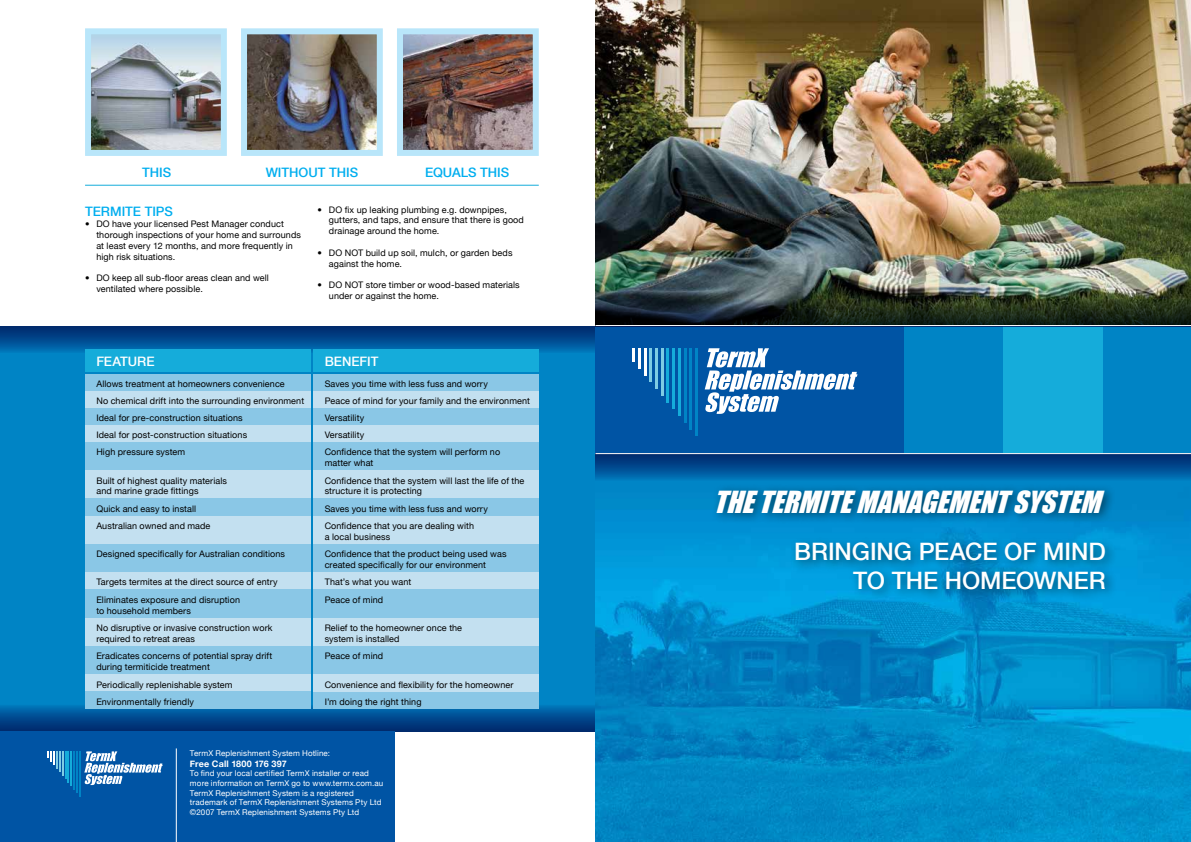
<style>
.page{position:relative;width:1191px;height:842px;background:#fff}
.page>*{position:absolute;margin:0;border:0;box-sizing:border-box;transform-origin:0 0}
.t1{font:italic 28px "Impact";color:#fff}
.t2{font:500 24px/28.8px "Helvetica Neue";letter-spacing:-.005em;color:#fff;text-align:right}
.t3{font:500 13px "Helvetica Neue";color:#00aeef}
.t4{font:500 13px "Helvetica Neue";color:#fff}
.t5{font:9px/10.8px "Helvetica Neue";letter-spacing:.01em;color:#000}
.t6{font:700 9px "Helvetica Neue";letter-spacing:.015em;color:#fff}
.t7{font:8px/9.6px "Helvetica Neue";letter-spacing:.015em;color:#fff}
</style>
<div class="page">
<div style="left:0;top:326px;width:595px;height:405px;background:#0084c5"></div>
<div style="left:0;top:703px;width:595px;height:28px;background:linear-gradient(to bottom,#017cbf,#00276c)"></div>
<div style="left:0;top:326px;width:595px;height:28px;background:linear-gradient(to bottom,#026,#0076ba)"></div>
<div style="left:85px;top:349px;width:225px;height:22px;background:#15acda"></div>
<div style="left:313px;top:349px;width:226px;height:22px;background:#15acda"></div>
<img style="left:595px;top:0;width:596px;height:298px">
<div style="left:0;top:731px;width:394px;height:111px;background:#0054a4"></div>
<img style="left:595px;top:482px;width:596px;height:360px">
<svg style="left:84px;top:751px;width:79px;height:34px"></svg>
<hr style="left:79px;top:751px;width:2px;height:45px;background:#0084c5">
<hr style="left:77px;top:751px;width:1px;height:42px;background:#0084c5">
<hr style="left:74px;top:751px;width:1px;height:38px;background:#0084c5">
<hr style="left:71px;top:751px;width:1px;height:35px;background:#15acda">
<hr style="left:68px;top:751px;width:1px;height:31px;background:#15acda">
<svg style="left:47px;top:751px;width:19px;height:28px"></svg>
<hr style="left:176px;top:748px;width:1px;height:94px;background:#fff">
<img style="left:92px;top:35px;width:128px;height:114px">
<div style="left:85px;top:28px;width:142px;height:128px;border:6px solid #b9e6fa"></div>
<img style="left:248px;top:35px;width:128px;height:114px">
<div style="left:241px;top:28px;width:142px;height:128px;border:6px solid #b9e6fa"></div>
<img style="left:404px;top:35px;width:128px;height:114px">
<div style="left:397px;top:28px;width:142px;height:128px;border:6px solid #b9e6fa"></div>
<div style="left:85px;top:374px;width:225px;height:17px;background:#8ac7e6"></div>
<div style="left:85px;top:391px;width:225px;height:17px;background:#c3e0f0"></div>
<div style="left:85px;top:408px;width:225px;height:17px;background:#8ac7e6"></div>
<div style="left:85px;top:425px;width:225px;height:17px;background:#c3e0f0"></div>
<div style="left:85px;top:442px;width:225px;height:29px;background:#8ac7e6"></div>
<div style="left:85px;top:471px;width:225px;height:28px;background:#c3e0f0"></div>
<div style="left:85px;top:499px;width:225px;height:17px;background:#8ac7e6"></div>
<div style="left:85px;top:516px;width:225px;height:28px;background:#c3e0f0"></div>
<div style="left:85px;top:544px;width:225px;height:29px;background:#8ac7e6"></div>
<div style="left:85px;top:573px;width:225px;height:17px;background:#c3e0f0"></div>
<div style="left:85px;top:590px;width:225px;height:28px;background:#8ac7e6"></div>
<div style="left:85px;top:618px;width:225px;height:28px;background:#c3e0f0"></div>
<div style="left:85px;top:646px;width:225px;height:29px;background:#8ac7e6"></div>
<div style="left:85px;top:675px;width:225px;height:17px;background:#c3e0f0"></div>
<div style="left:85px;top:692px;width:225px;height:17px;background:#8ac7e6"></div>
<div style="left:313px;top:374px;width:226px;height:17px;background:#8ac7e6"></div>
<div style="left:313px;top:391px;width:226px;height:17px;background:#c3e0f0"></div>
<div style="left:313px;top:408px;width:226px;height:17px;background:#8ac7e6"></div>
<div style="left:313px;top:425px;width:226px;height:17px;background:#c3e0f0"></div>
<div style="left:313px;top:442px;width:226px;height:29px;background:#8ac7e6"></div>
<div style="left:313px;top:471px;width:226px;height:28px;background:#c3e0f0"></div>
<div style="left:313px;top:499px;width:226px;height:17px;background:#8ac7e6"></div>
<div style="left:313px;top:516px;width:226px;height:28px;background:#c3e0f0"></div>
<div style="left:313px;top:544px;width:226px;height:29px;background:#8ac7e6"></div>
<div style="left:313px;top:573px;width:226px;height:17px;background:#c3e0f0"></div>
<div style="left:313px;top:590px;width:226px;height:28px;background:#8ac7e6"></div>
<div style="left:313px;top:618px;width:226px;height:28px;background:#c3e0f0"></div>
<div style="left:313px;top:646px;width:226px;height:29px;background:#8ac7e6"></div>
<div style="left:313px;top:692px;width:226px;height:17px;background:#8ac7e6"></div>
<div style="left:313px;top:675px;width:226px;height:17px;background:#c3e0f0"></div>
<div style="left:595px;top:326px;width:309px;height:128px;background:#0054a4"></div>
<svg style="left:704px;top:348px;width:153px;height:66px"></svg>
<hr style="left:695px;top:348px;width:3px;height:88px;background:#0084c5">
<hr style="left:689px;top:348px;width:3px;height:81px;background:#0084c5">
<hr style="left:683px;top:348px;width:3px;height:74px;background:#0084c5">
<hr style="left:678px;top:348px;width:2px;height:68px;background:#15acda">
<hr style="left:672px;top:348px;width:3px;height:61px;background:#15acda">
<hr style="left:666px;top:348px;width:3px;height:54px;background:#15acda">
<hr style="left:661px;top:348px;width:2px;height:47px;background:#7ecce4">
<hr style="left:655px;top:348px;width:3px;height:41px;background:#7ecce4">
<hr style="left:649px;top:348px;width:3px;height:34px;background:#7ecce4">
<hr style="left:644px;top:348px;width:2px;height:27px;background:#fff">
<hr style="left:638px;top:348px;width:3px;height:20px;background:#fff">
<hr style="left:632px;top:348px;width:3px;height:14px;background:#fff">
<div style="left:904px;top:326px;width:99px;height:128px;background:#0084c5"></div>
<div style="left:1003px;top:326px;width:100px;height:128px;background:#15acda"></div>
<div style="left:1103px;top:326px;width:88px;height:128px;background:#0084c5"></div>
<svg style="left:595px;top:298px;width:596px;height:27px;background:#1b271d"></svg>
<div style="left:595px;top:454px;width:596px;height:28px;background:linear-gradient(to bottom,#002368,#0079bd)"></div>
<hr style="left:595px;top:453px;width:596px;height:1px;background:#fff">
<div style="left:789px;top:536px;width:328px;height:66px;background:#000;opacity:.5"></div>
<div style="left:710px;top:483px;width:406px;height:42px;background:#000;opacity:.5"></div>
<hr style="left:85px;top:185px;width:454px;height:1px;background:#15acda">
<h3 class="t3" style="left:142px;top:164px;width:31px">THIS</h3>
<h3 class="t3" style="left:266px;top:164px;width:94px">WITHOUT THIS</h3>
<h3 class="t3" style="left:425px;top:164px;width:86px">EQUALS THIS</h3>
<h3 class="t3" style="left:85px;top:204px;width:89px">TERMITE TIPS</h3>
<p class="t5" style="left:96px;top:219px;width:206px;text-indent:-11px">• DO have your licensed Pest Manager conduct thorough inspections of your home and surrounds at least every 12 months, and more frequently in high risk situations.</p>
<p class="t5" style="left:96px;top:273px;width:174px;text-indent:-11px">• DO keep all sub-floor areas clean and well ventilated where possible.</p>
<p class="t5" style="left:329px;top:204px;width:196px;text-indent:-11px">• DO fix up leaking plumbing e.g. downpipes, gutters, and taps, and ensure that there is good drainage around the home.</p>
<p class="t5" style="left:329px;top:247px;width:185px;text-indent:-11px">• DO NOT build up soil, mulch, or garden beds against the home.</p>
<p class="t5" style="left:329px;top:280px;width:192px;text-indent:-11px">• DO NOT store timber or wood-based materials under or against the home.</p>
<h3 class="t4" style="left:96px;top:354px;width:60px">FEATURE</h3>
<p class="t5" style="left:96px;top:375px;width:209px;line-height:17.1px">Allows treatment at homeowners convenience<br>No chemical drift into the surrounding environment Ideal for pre-construction situations<br>Ideal for post-construction situations<br>High pressure system</p>
<p class="t5" style="left:96px;top:475px;width:132px">Built of highest quality materials and marine grade fittings</p>
<p class="t5" style="left:96px;top:500px;width:116px;line-height:17.3px">Quick and easy to install<br>Australian owned and made</p>
<p class="t5" style="left:96px;top:549px;width:190px">Designed specifically for Australian conditions</p>
<p class="t5" style="left:96px;top:573px;width:183px;line-height:17.3px">Targets termites at the direct source of entry<br>Eliminates exposure and disruption</p>
<p class="t5" style="left:96px;top:601px;width:178px;line-height:17.6px">to household members<br>No disruptive or invasive construction work</p>
<p class="t5" style="left:96px;top:630px;width:177px;line-height:17.6px">required to retreat areas<br>Eradicates concerns of potential spray drift</p>
<p class="t5" style="left:96px;top:658px;width:138px;line-height:17.1px">during termiticide treatment<br>Periodically replenishable system<br>Environmentally friendly</p>
<h3 class="t4" style="left:325px;top:354px;width:55px">BENEFIT</h3>
<p class="t5" style="left:325px;top:375px;width:207px;line-height:17.1px">Saves you time with less fuss and worry<br>Peace of mind for your family and the environment<br>Versatility<br>Versatility<br>Confidence that the system will perform no</p>
<p class="t5" style="left:325px;top:454px;width:201px;line-height:17.6px">matter what<br>Confidence that the system will last the life of the</p>
<p class="t5" style="left:325px;top:482px;width:165px;line-height:17.3px">structure it is protecting<br>Saves you time with less fuss and worry<br>Confidence that you are dealing with</p>
<p class="t5" style="left:325px;top:528px;width:183px;line-height:17.5px">a local business<br>Confidence that the product being used was</p>
<p class="t5" style="left:325px;top:556px;width:163px;line-height:17.3px">created specifically for our environment<br>That’s what you want<br>Peace of mind</p>
<p class="t5" style="left:325px;top:622px;width:139px">Relief to the homeowner once the system is installed</p>
<p class="t5" style="left:325px;top:651px;width:60px">Peace of mind</p>
<p class="t5" style="left:325px;top:696px;width:98px">I’m doing the right thing</p>
<p class="t5" style="left:325px;top:679px;width:190px">Convenience and flexibility for the homeowner</p>
<p class="t7" style="left:190px;top:748px;width:142px">TermX Replenishment System Hotline:</p>
<p class="t6" style="left:190px;top:758px;width:98px">Free Call 1800 176 397</p>
<p class="t7" style="left:190px;top:769px;width:195px">To find your local certified TermX installer or read more information on TermX go to www.termx.com.au TermX Replenishment System is a registered trademark of TermX Replenishment Systems Pty Ltd ©2007 TermX Replenishment Systems Pty Ltd</p>
<h1 class="t1" style="left:713px;top:484px;width:397px">THETERMITEMANAGEMENTSYSTEM</h1>
<h2 class="t2" style="left:794px;top:537px;width:313px">BRINGING PEACE OF MIND<br>TO THE HOMEOWNER</h2>
</div>
